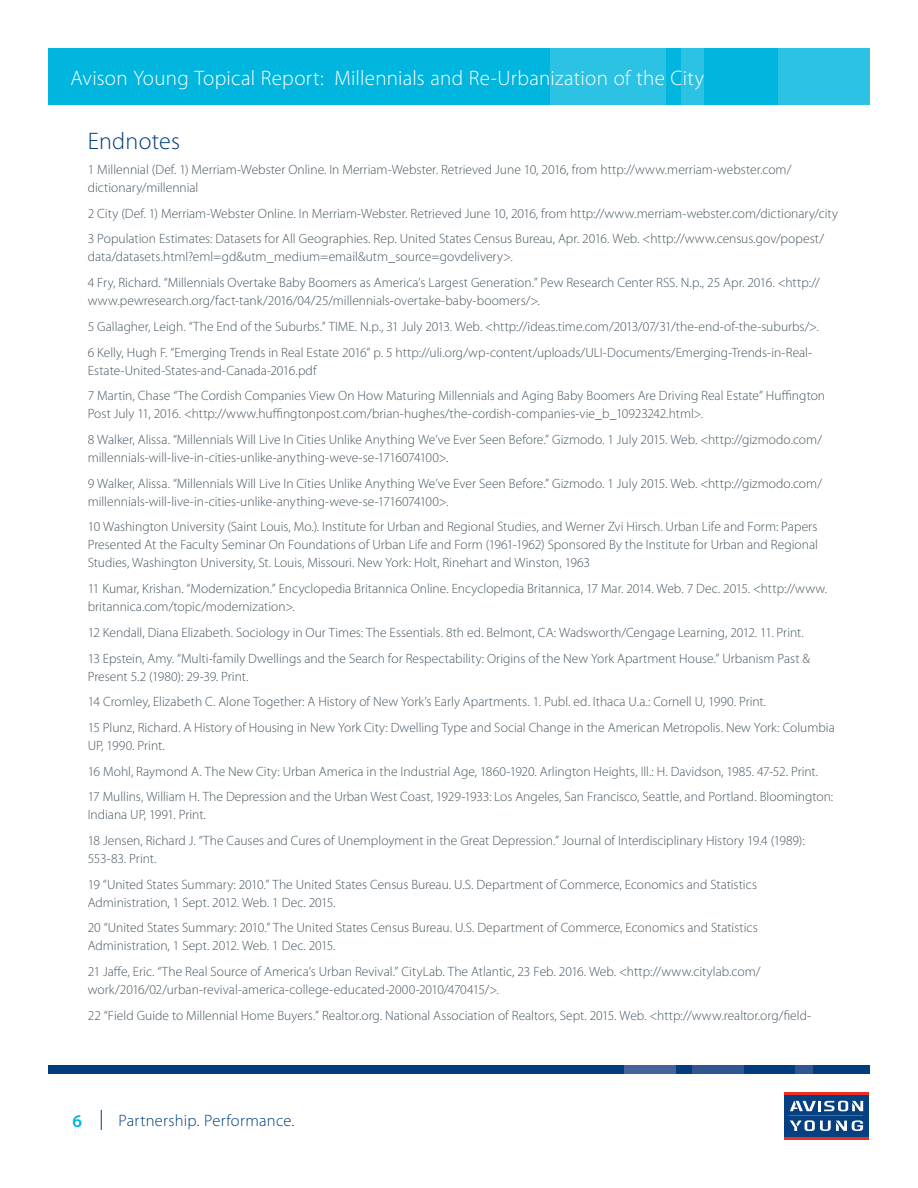
<style>
.page{position:relative;width:918px;height:1188px;background:#fff}
.page>*{position:absolute;margin:0;border:0;box-sizing:border-box;transform-origin:0 0}
.Header_18pt{font:300 24px "Myriad Pro";letter-spacing:.01em;color:#013d7d}
.t1{font:300 21px "Myriad Pro";letter-spacing:.015em;color:#fff}
.t2{font:600 18px "Myriad Pro";color:#00b6de}
.t3{font:300 16.5px "Myriad Pro";letter-spacing:.015em;color:#013d7d}
.t4{font:300 13.5px/18px "Myriad Pro";color:#45555f}
</style>
<div class="page">
<div style="left:48px;top:1065px;width:822px;height:9px;background:#013d7d"></div>
<div style="left:693px;top:1065px;width:51px;height:9px;background:#305691"></div>
<div style="left:795px;top:1065px;width:17px;height:9px;background:#305691"></div>
<div style="left:624px;top:1065px;width:51px;height:9px;background:#46639a"></div>
<svg style="left:101px;top:1110px;width:1px;height:20px"></svg>
<div style="left:48px;top:48px;width:822px;height:56px;background:#00b6de"></div>
<div style="left:682px;top:48px;width:22px;height:56px;background:#2bc2e4"></div>
<div style="left:778px;top:48px;width:92px;height:56px;background:#2bc2e4"></div>
<div style="left:550px;top:48px;width:115px;height:56px;background:#2bc2e4"></div>
<div style="left:785px;top:1095px;width:84px;height:42px;background:#054082"></div>
<svg style="left:790px;top:1101px;width:73px;height:10px"></svg>
<svg style="left:790px;top:1120px;width:73px;height:11px"></svg>
<hr style="left:785px;top:1137px;width:84px;height:3px;background:#ee2e22">
<hr style="left:785px;top:1092px;width:84px;height:3px;background:#ee2e22">
<hr style="left:790px;top:1116px;width:73px;height:1px;background:#ee2e22">
<h2 class="t1" style="left:70px;top:65px;width:635px">Avison Young Topical Report: Millennials and Re-Urbanization of the City</h2>
<p class="Header_18pt" style="left:88px;top:126px;width:94px">Endnotes</p>
<p class="t4" style="left:88px;top:160px;width:705px">1 Millennial (Def. 1) Merriam-Webster Online. In Merriam-Webster. Retrieved June 10, 2016, from http://www.merriam-webster.com/ dictionary/millennial</p>
<p class="t4" style="left:88px;top:204px;width:752px">2 City (Def. 1) Merriam-Webster Online. In Merriam-Webster. Retrieved June 10, 2016, from http://www.merriam-webster.com/dictionary/city</p>
<p class="t4" style="left:88px;top:230px;width:738px">3 Population Estimates: Datasets for All Geographies. Rep. United States Census Bureau, Apr. 2016. Web. &lt;http://www.census.gov/popest/ data/datasets.html?eml=gd&amp;utm_medium=email&amp;utm_source=govdelivery&gt;.</p>
<p class="t4" style="left:88px;top:274px;width:734px">4 Fry, Richard. “Millennials Overtake Baby Boomers as America’s Largest Generation.” Pew Research Center RSS. N.p., 25 Apr. 2016. &lt;http:// www.pewresearch.org/fact-tank/2016/04/25/millennials-overtake-baby-boomers/&gt;.</p>
<p class="t4" style="left:88px;top:317px;width:733px">5 Gallagher, Leigh. “The End of the Suburbs.” TIME. N.p., 31 July 2013. Web. &lt;http://ideas.time.com/2013/07/31/the-end-of-the-suburbs/&gt;.</p>
<p class="t4" style="left:88px;top:343px;width:726px">6 Kelly, Hugh F. “Emerging Trends in Real Estate 2016” p. 5 http://uli.org/wp-content/uploads/ULI-Documents/Emerging-Trends-in-Real-<br>Estate-United-States-and-Canada-2016.pdf</p>
<p class="t4" style="left:88px;top:387px;width:739px">7 Martin, Chase “The Cordish Companies View On How Maturing Millennials and Aging Baby Boomers Are Driving Real Estate” Huffington<br>Post July 11, 2016. &lt;http://www.huffingtonpost.com/brian-hughes/the-cordish-companies-vie_b_10923242.html&gt;.</p>
<p class="t4" style="left:88px;top:430px;width:736px">8 Walker, Alissa. “Millennials Will Live In Cities Unlike Anything We’ve Ever Seen Before.” Gizmodo. 1 July 2015. Web. &lt;http://gizmodo.com/ millennials-will-live-in-cities-unlike-anything-weve-se-1716074100&gt;.</p>
<p class="t4" style="left:88px;top:474px;width:736px">9 Walker, Alissa. “Millennials Will Live In Cities Unlike Anything We’ve Ever Seen Before.” Gizmodo. 1 July 2015. Web. &lt;http://gizmodo.com/ millennials-will-live-in-cities-unlike-anything-weve-se-1716074100&gt;.</p>
<p class="t4" style="left:88px;top:518px;width:732px;text-align:justify">10 Washington University (Saint Louis, Mo.). Institute for Urban and Regional Studies, and Werner Zvi Hirsch. Urban Life and Form: Papers Presented At the Faculty Seminar On Foundations of Urban Life and Form (1961-1962) Sponsored By the Institute for Urban and Regional Studies, Washington University, St. Louis, Missouri. New York: Holt, Rinehart and Winston, 1963</p>
<p class="t4" style="left:88px;top:579px;width:741px">11 Kumar, Krishan. “Modernization.” Encyclopedia Britannica Online. Encyclopedia Britannica, 17 Mar. 2014. Web. 7 Dec. 2015. &lt;http://www. britannica.com/topic/modernization&gt;.</p>
<p class="t4" style="left:88px;top:623px;width:718px">12 Kendall, Diana Elizabeth. Sociology in Our Times: The Essentials. 8th ed. Belmont, CA: Wadsworth/Cengage Learning, 2012. 11. Print.</p>
<p class="t4" style="left:88px;top:649px;width:724px">13 Epstein, Amy. “Multi-family Dwellings and the Search for Respectability: Origins of the New York Apartment House.” Urbanism Past &amp;<br>Present 5.2 (1980): 29-39. Print.</p>
<p class="t4" style="left:88px;top:693px;width:680px">14 Cromley, Elizabeth C. Alone Together: A History of New York’s Early Apartments. 1. Publ. ed. Ithaca U.a.: Cornell U, 1990. Print.</p>
<p class="t4" style="left:88px;top:718px;width:749px">15 Plunz, Richard. A History of Housing in New York City: Dwelling Type and Social Change in the American Metropolis. New York: Columbia<br>UP, 1990. Print.</p>
<p class="t4" style="left:88px;top:762px;width:732px">16 Mohl, Raymond A. The New City: Urban America in the Industrial Age, 1860-1920. Arlington Heights, Ill.: H. Davidson, 1985. 47-52. Print.</p>
<p class="t4" style="left:88px;top:788px;width:747px">17 Mullins, William H. The Depression and the Urban West Coast, 1929-1933: Los Angeles, San Francisco, Seattle, and Portland. Bloomington:<br>Indiana UP, 1991. Print.</p>
<p class="t4" style="left:88px;top:831px;width:718px">18 Jensen, Richard J. “The Causes and Cures of Unemployment in the Great Depression.” Journal of Interdisciplinary History 19.4 (1989):<br>553-83. Print.</p>
<p class="t4" style="left:88px;top:875px;width:671px">19 “United States Summary: 2010.” The United States Census Bureau. U.S. Department of Commerce, Economics and Statistics<br>Administration, 1 Sept. 2012. Web. 1 Dec. 2015.</p>
<p class="t4" style="left:88px;top:919px;width:672px">20 “United States Summary: 2010.” The United States Census Bureau. U.S. Department of Commerce, Economics and Statistics<br>Administration, 1 Sept. 2012. Web. 1 Dec. 2015.</p>
<p class="t4" style="left:88px;top:963px;width:674px">21 Jaffe, Eric. “The Real Source of America’s Urban Revival.” CityLab. The Atlantic, 23 Feb. 2016. Web. &lt;http://www.citylab.com/ work/2016/02/urban-revival-america-college-educated-2000-2010/470415/&gt;.</p>
<p class="t4" style="left:88px;top:1006px;width:725px">22 “Field Guide to Millennial Home Buyers.” Realtor.org. National Association of Realtors, Sept. 2015. Web. &lt;http://www.realtor.org/field-</p>
<h3 class="t2" style="left:73px;top:1109px;width:11px">6</h3>
<p class="t3" style="left:118px;top:1111px;width:177px">Partnership. Performance.</p>
</div>
